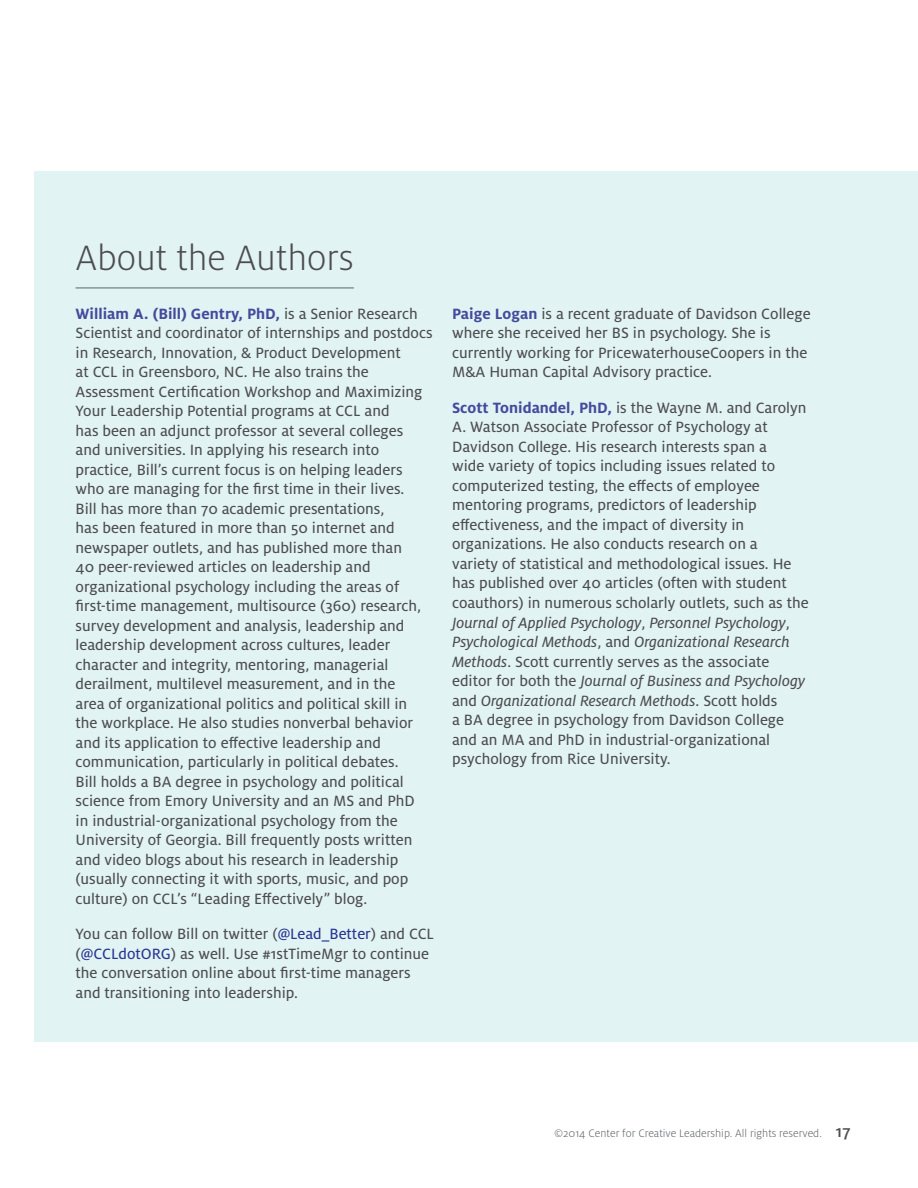
<style>
.page{position:relative;width:918px;height:1188px;background:#fff}
.page>*{position:absolute;margin:0;border:0;box-sizing:border-box;transform-origin:0 0}
.t1{font:300 39px "Milo Pro";color:#4d4d4f}
.t2{font:16.5px/19.5px "Milo Pro Text";color:#4d4d4f}
.t3{font:16.5px/19.5px "Milo Pro Text Ita";color:#4d4d4f}
.t4{font:700 16.5px "Milo Pro";color:#444b9c}
.t5{font:300 12px "Milo Pro";color:#5e6367}
.s1{font-family:"Milo Pro Text";font-weight:400;color:#4d4d4f}
.s2{color:#283691}
.s3{font-family:"Milo Pro";font-weight:700;color:#444b9c}
.s4{font-family:"Milo Pro Text"}
.s5{font-family:"Milo Pro Text Ita"}
.s6{font-weight:500;font-size:18px;color:#4d4d4f}
</style>
<div class="page">
<div style="left:34px;top:172px;width:884px;height:870px;background:#e2f3f4"></div>
<hr style="left:76px;top:288px;width:278px;height:1px;background:#5e6367">
<h1 class="t1" style="left:76px;top:237px;width:280px">About the Authors</h1>
<p class="t4" style="left:76px;top:304px;width:344px">William A. (Bill) Gentry, PhD, <span class="s1">is a Senior Research</span></p>
<p class="t2" style="left:76px;top:323px;width:358px">Scientist and coordinator of internships and postdocs in Research, Innovation, &amp; Product Development<br>at CCL in Greensboro, NC. He also trains the Assessment Certification Workshop and Maximizing Your Leadership Potential programs at CCL and<br>has been an adjunct professor at several colleges<br>and universities. In applying his research into practice, Bill’s current focus is on helping leaders who are managing for the first time in their lives.<br>Bill has more than 70 academic presentations,<br>has been featured in more than 50 internet and newspaper outlets, and has published more than<br>40 peer-reviewed articles on leadership and organizational psychology including the areas of first-time management, multisource (360) research, survey development and analysis, leadership and leadership development across cultures, leader character and integrity, mentoring, managerial derailment, multilevel measurement, and in the<br>area of organizational politics and political skill in the workplace. He also studies nonverbal behavior and its application to effective leadership and communication, particularly in political debates.<br>Bill holds a BA degree in psychology and political science from Emory University and an MS and PhD<br>in industrial-organizational psychology from the University of Georgia. Bill frequently posts written and video blogs about his research in leadership (usually connecting it with sports, music, and pop culture) on CCL’s “Leading Effectively” blog.</p>
<p class="t2" style="left:76px;top:925px;width:360px">You can follow Bill on twitter (<span class="s2">@Lead_Better</span>) and CCL (<span class="s2">@CCLdotORG</span>) as well. Use #1stTimeMgr to continue the conversation online about first-time managers and transitioning into leadership.</p>
<p class="t2" style="left:452px;top:304px;width:360px"><span class="s3">Paige Logan</span> is a recent graduate of Davidson College where she received her BS in psychology. She is currently working for PricewaterhouseCoopers in the M&amp;A Human Capital Advisory practice.</p>
<p class="t2" style="left:452px;top:398px;width:358px"><span class="s3">Scott Tonidandel, PhD,</span> is the Wayne M. and Carolyn A. Watson Associate Professor of Psychology at Davidson College. His research interests span a<br>wide variety of topics including issues related to computerized testing, the effects of employee mentoring programs, predictors of leadership effectiveness, and the impact of diversity in organizations. He also conducts research on a<br>variety of statistical and methodological issues. He has published over 40 articles (often with student coauthors) in numerous scholarly outlets, such as the</p>
<p class="t3" style="left:452px;top:613px;width:339px">Journal of Applied Psychology<span class="s4">,</span> Personnel Psychology<span class="s4">,<br></span>Psychological Methods<span class="s4">, and</span> Organizational Research</p>
<p class="t2" style="left:452px;top:652px;width:319px"><span class="s5">Methods</span>. Scott currently serves as the associate</p>
<p class="t3" style="left:452px;top:671px;width:354px"><span class="s4">editor for both the</span> Journal of Business and Psychology <span class="s4">and</span> Organizational Research Methods<span class="s4">. Scott holds</span></p>
<p class="t2" style="left:452px;top:710px;width:334px">a BA degree in psychology from Davidson College and an MA and PhD in industrial-organizational psychology from Rice University.</p>
<p class="t5" style="left:554px;top:1127px;width:298px">©2014 Center for Creative Leadership. All rights reserved. <span class="s6">17</span></p>
</div>
